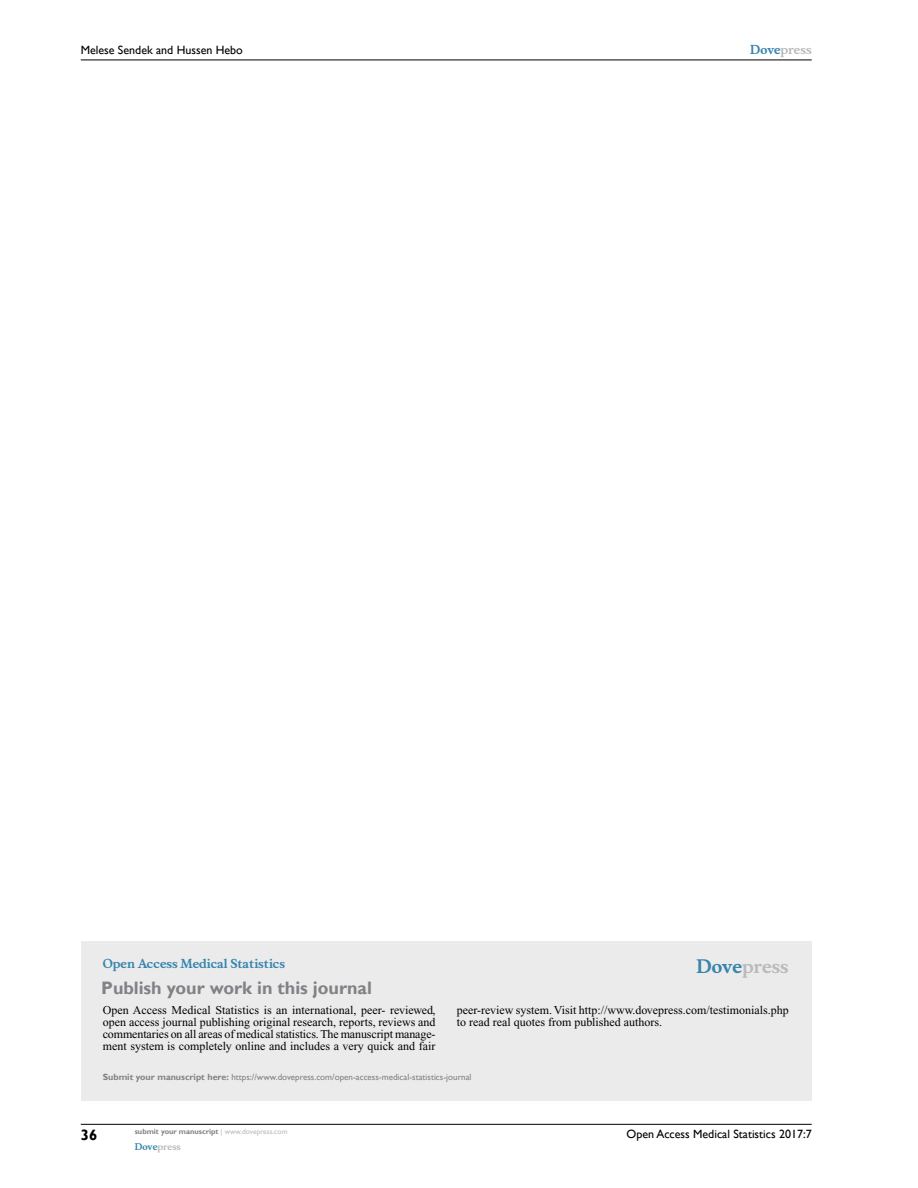
<style>
.page{position:relative;width:918px;height:1188px;background:#fff}
.page>*{position:absolute;margin:0;border:0;box-sizing:border-box;transform-origin:0 0}
.t1{font:700 18px "Gill Sans";color:#808285}
.t2{font:700 18px "Musee";color:#b8babc}
.t3{font:700 15px "Gill Sans";color:#000}
.t4{font:12px/12px "Times New Roman";color:#000;text-align:justify}
.t5{font:12px "Gill Sans";color:#000}
.t6{font:700 12px "Musee";color:#3785ad}
.t7{font:700 12px "Musee";color:#b8babc}
.t8{font:9px "Gill Sans";color:#808285}
.t9{font:700 9px "Musee";color:#b8babc}
.t10{font:700 7.5px "Gill Sans";color:#808285}
.s1{color:#3785ad}
.s2{font-weight:700}
.s3{font-weight:400;color:#b8babc}
</style>
<div class="page">
<div style="left:81px;top:941px;width:731px;height:160px;background:#ebebec"></div>
<hr style="left:81px;top:1124px;width:731px;height:1px;background:#000">
<hr style="left:81px;top:60px;width:731px;height:1px;background:#000">
<p class="t5" style="left:81px;top:43px;width:164px">Melese Sendek and Hussen Hebo</p>
<p class="t7" style="left:750px;top:43px;width:63px"><span class="s1">Dove</span>press</p>
<p class="t6" style="left:103px;top:956px;width:184px">Open Access Medical Statistics</p>
<h1 class="t1" style="left:101px;top:977px;width:272px">Publish your work in this journal</h1>
<h1 class="t2" style="left:697px;top:955px;width:94px"><span class="s1">Dove</span>press</h1>
<p class="t4" style="left:103px;top:1004px;width:334px">Open Access Medical Statistics is an international, peer- reviewed, open access journal publishing original research, reports, reviews and commentaries on all areas of medical statistics. The manuscript manage&shy;ment system is completely online and includes a very quick and fair</p>
<p class="t4" style="left:457px;top:1004px;width:333px">peer-review system. Visit http://www.dovepress.com/testimonials.php to read real quotes from published authors.</p>
<p class="t8" style="left:103px;top:1072px;width:370px"><span class="s2">Submit your manuscript here:</span> https://www.dovepress.com/open-access-medical-statistics-journal</p>
<p class="t3" style="left:81px;top:1126px;width:18px">36</p>
<p class="t10" style="left:135px;top:1127px;width:154px">submit your manuscript <span class="s3">| www.dovepress.com</span></p>
<p class="t9" style="left:135px;top:1141px;width:48px"><span class="s1">Dove</span>press</p>
<p class="t5" style="left:627px;top:1127px;width:187px">Open Access Medical Statistics 2017:7</p>
</div>
